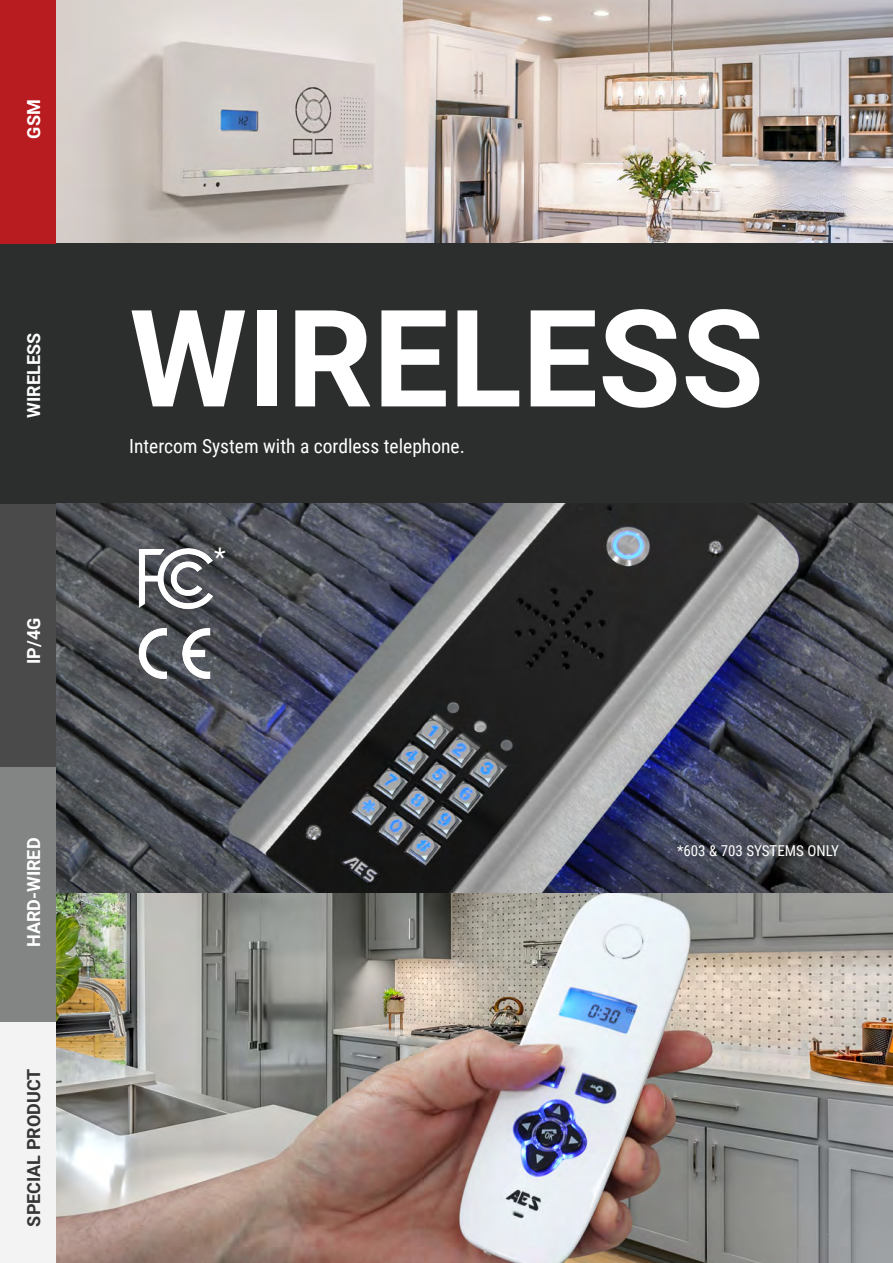
<style>
.page{position:relative;width:893px;height:1263px;background:#fff}
.page>*{position:absolute;margin:0;border:0;box-sizing:border-box;transform-origin:0 0}
.t1{font:700 135px "Roboto";color:#fff}
.t2{font:27px "Roboto Condensed";color:#fff}
.t3{font:19.5px "Roboto Condensed";color:#fff}
.t4{font:700 18px "Roboto";color:#fff}
.t5{font:700 18px "Roboto";color:#363536}
.t6{font:15px "Roboto Condensed";color:#fff}
</style>
<div class="page">
<img style="left:55px;top:892px;width:838px;height:371px">
<img style="left:55px;top:503px;width:838px;height:389px">
<img style="left:55px;top:0;width:838px;height:243px">
<div style="left:0;top:243px;width:893px;height:260px;background:#2c2d2d"></div>
<div style="left:0;top:0;width:55px;height:244px;background:#b81c21"></div>
<div style="left:0;top:244px;width:55px;height:260px;background:#2c2d2d"></div>
<div style="left:0;top:504px;width:55px;height:263px;background:#4a4a4a"></div>
<div style="left:0;top:767px;width:55px;height:256px;background:#838484"></div>
<div style="left:0;top:1023px;width:55px;height:240px;background:#f3f3f4"></div>
<img style="left:138px;top:547px;width:77px;height:63px">
<img style="left:129px;top:621px;width:101px;height:67px">
<p class="t4" style="left:21px;top:139px;width:41px;rotate:-90deg">GSM</p>
<p class="t4" style="left:21px;top:418px;width:86px;rotate:-90deg">WIRELESS</p>
<p class="t4" style="left:21px;top:664px;width:48px;rotate:-90deg">IP/4G</p>
<p class="t4" style="left:21px;top:947px;width:111px;rotate:-90deg">HARD-WIRED</p>
<p class="t5" style="left:21px;top:1226px;width:159px;rotate:-90deg">SPECIAL PRODUCT</p>
<p class="t1" style="left:129px;top:264px;width:636px">WIRELESS</p>
<p class="t3" style="left:129px;top:432px;width:337px">Intercom System with a cordless telephone.</p>
<p class="t2" style="left:214px;top:538px;width:13px">*</p>
<p class="t6" style="left:677px;top:840px;width:163px">*603 &amp; 703 SYSTEMS ONLY</p>
</div>
